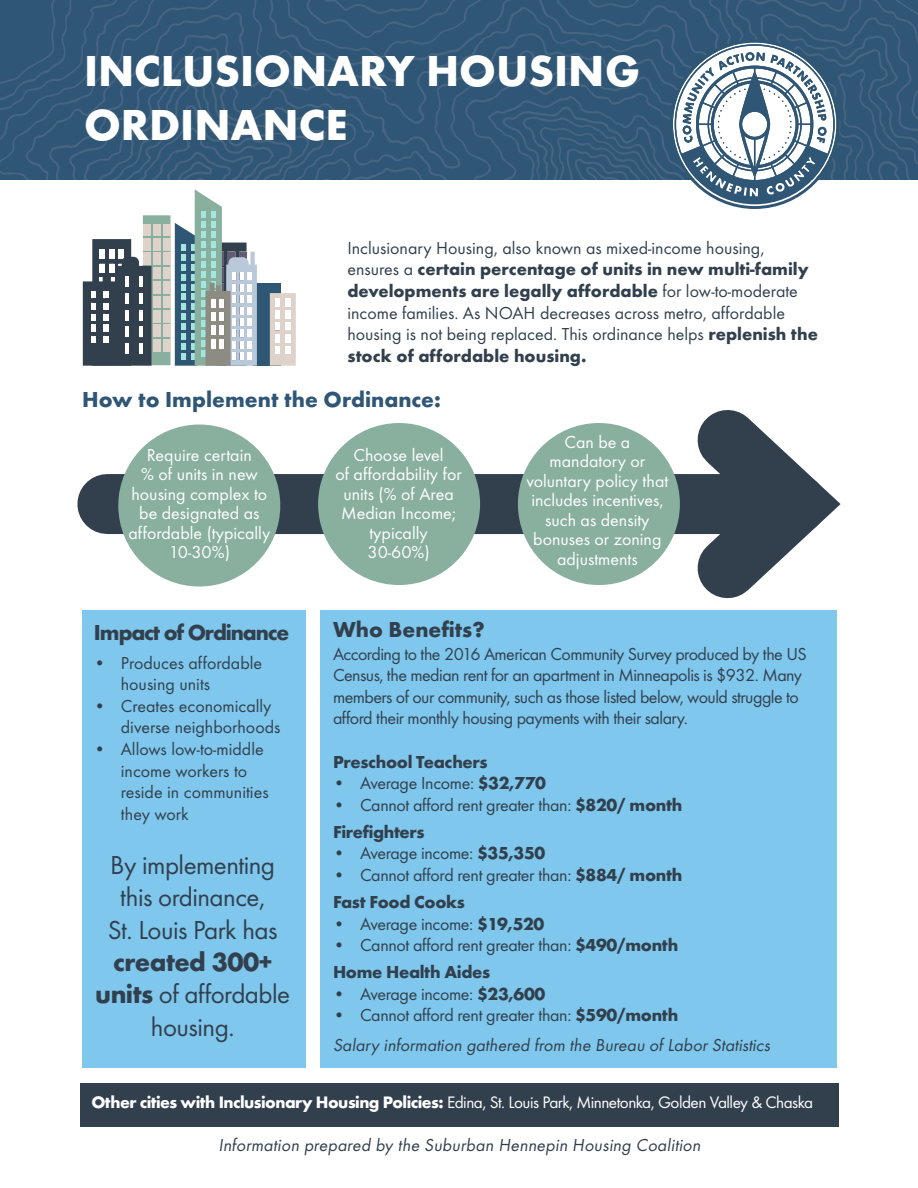
<style>
.page{position:relative;width:918px;height:1188px;background:#fff}
.page>*{position:absolute;margin:0;border:0;box-sizing:border-box;transform-origin:0 0}
.t1{font:700 45px/54px "Futura EF";color:#fff}
.t2{font:27px/32.4px "Futura EF";letter-spacing:-.02em;color:#32404e;text-align:center}
.t3{font:700 22.5px "Futura EF";color:#305676}
.t4{font:700 22.5px "Futura EF";letter-spacing:-.05em;color:#32404e}
.t5{font:700 22.5px "Futura EF";color:#32404e}
.t6{font:18px/21.6px "Futura EF";letter-spacing:-.02em;color:#32404e}
.t7{font:18px/21.6px "Futura EF";color:#32404e}
.t8{font:18px/19.5px "Futura EF";color:#fff;text-align:center}
.t9{font:700 18px "Futura EF";letter-spacing:-.02em;color:#32404e}
.t10{font:17.25px "Futura EF";letter-spacing:-.03em;color:#fff}
.s1{font-weight:700}
</style>
<div class="page">
<div style="left:83px;top:611px;width:223px;height:457px;background:#7fc7ec"></div>
<svg style="left:0;top:0;width:918px;height:180px;background:#335877"></svg>
<svg style="left:670px;top:40px;width:169px;height:169px"></svg>
<div style="left:253px;top:283px;width:28px;height:83px;background:#305676"></div>
<svg style="left:270px;top:293px;width:26px;height:73px"></svg>
<div style="left:275px;top:298px;width:5px;height:8px;background:#fff"></div>
<div style="left:285px;top:298px;width:6px;height:8px;background:#fff"></div>
<div style="left:275px;top:310px;width:5px;height:9px;background:#fff"></div>
<div style="left:285px;top:310px;width:6px;height:9px;background:#fff"></div>
<div style="left:275px;top:322px;width:5px;height:8px;background:#fff"></div>
<div style="left:285px;top:322px;width:6px;height:8px;background:#fff"></div>
<div style="left:275px;top:334px;width:5px;height:8px;background:#fff"></div>
<div style="left:285px;top:334px;width:6px;height:8px;background:#fff"></div>
<div style="left:275px;top:346px;width:5px;height:8px;background:#fff"></div>
<div style="left:285px;top:346px;width:6px;height:8px;background:#fff"></div>
<svg style="left:83px;top:189px;width:174px;height:177px"></svg>
<div style="left:107px;top:474px;width:690px;height:60px;background:#32404e"></div>
<svg style="left:643px;top:410px;width:198px;height:201px"></svg>
<div style="left:118px;top:425px;width:162px;height:162px;background:#89af9f;border-radius:50%"></div>
<div style="left:518px;top:423px;width:162px;height:162px;background:#89af9f;border-radius:50%"></div>
<div style="left:318px;top:423px;width:162px;height:162px;background:#89af9f;border-radius:50%"></div>
<div style="left:320px;top:611px;width:517px;height:457px;background:#7fc7ec"></div>
<div style="left:80px;top:1083px;width:758px;height:44px;background:#32404e"></div>
<p class="t1" style="left:84px;top:44px;width:558px">INCLUSIONARY HOUSING<br>ORDINANCE</p>
<p class="t7" style="left:347px;top:237px;width:472px">Inclusionary Housing, also known as mixed-income housing, ensures a <span class="s1">certain percentage of units in new multi-family developments are legally affordable</span> for low-to-moderate income families. As NOAH decreases across metro, affordable housing is not being replaced. This ordinance helps <span class="s1">replenish the stock of affordable housing.</span></p>
<p class="t3" style="left:82px;top:386px;width:360px">How to Implement the Ordinance:</p>
<p class="t8" style="left:129px;top:445px;width:143px">Require certain<br>% of units in new housing complex to be designated as affordable (typically<br>10-30%)</p>
<p class="t8" style="left:335px;top:445px;width:128px">Choose level<br>of affordability for units (% of Area<br>Median Income; typically</p>
<p class="t8" style="left:367px;top:542px;width:64px">30-60%)</p>
<p class="t8" style="left:526px;top:432px;width:143px">Can be a mandatory or voluntary policy that includes incentives, such as density bonuses or zoning adjustments</p>
<p class="t4" style="left:94px;top:619px;width:197px">Impact of Ordinance</p>
<p class="t7" style="left:121px;top:652px;width:143px;text-indent:-27px">• Produces affordable housing units</p>
<p class="t7" style="left:121px;top:695px;width:161px;text-indent:-27px">• Creates economically diverse neighborhoods</p>
<p class="t7" style="left:121px;top:738px;width:149px;text-indent:-27px">• Allows low-to-middle income workers to reside in communities they work</p>
<p class="t2" style="left:95px;top:849px;width:196px">By implementing this ordinance,<br>St. Louis Park has <span class="s1">created 300+ units</span> of affordable housing.</p>
<p class="t5" style="left:333px;top:616px;width:153px">Who Benefits?</p>
<p class="t6" style="left:333px;top:643px;width:475px">According to the 2016 American Community Survey produced by the US Census, the median rent for an apartment in Minneapolis is $932. Many members of our community, such as those listed below, would struggle to afford their monthly housing payments with their salary.</p>
<p class="t9" style="left:333px;top:751px;width:156px">Preschool Teachers</p>
<p class="t6" style="left:333px;top:772px;width:214px">• Average Income: <span class="s1">$32,770</span></p>
<p class="t6" style="left:333px;top:794px;width:351px">• Cannot afford rent greater than: <span class="s1">$820/ month</span></p>
<p class="t9" style="left:333px;top:821px;width:93px">Firefighters</p>
<p class="t6" style="left:333px;top:843px;width:214px">• Average income: <span class="s1">$35,350</span></p>
<p class="t6" style="left:333px;top:864px;width:351px">• Cannot afford rent greater than: <span class="s1">$884/ month</span></p>
<p class="t9" style="left:333px;top:891px;width:133px">Fast Food Cooks</p>
<p class="t6" style="left:333px;top:913px;width:213px">• Average income: <span class="s1">$19,520</span></p>
<p class="t6" style="left:333px;top:934px;width:347px">• Cannot afford rent greater than: <span class="s1">$490/month</span></p>
<p class="t9" style="left:333px;top:961px;width:159px">Home Health Aides</p>
<p class="t6" style="left:333px;top:983px;width:214px">• Average income: <span class="s1">$23,600</span></p>
<p class="t6" style="left:333px;top:1005px;width:347px">• Cannot afford rent greater than: <span class="s1">$590/month</span></p>
<p class="t6" style="left:333px;top:1035px;width:442px">Salary information gathered from the Bureau of Labor Statistics</p>
<p class="t10" style="left:91px;top:1093px;width:723px"><span class="s1">Other cities with Inclusionary Housing Policies:</span> Edina, St. Louis Park, Minnetonka, Golden Valley &amp; Chaska</p>
<p class="t6" style="left:218px;top:1134px;width:487px">Information prepared by the Suburban Hennepin Housing Coalition</p>
</div>
